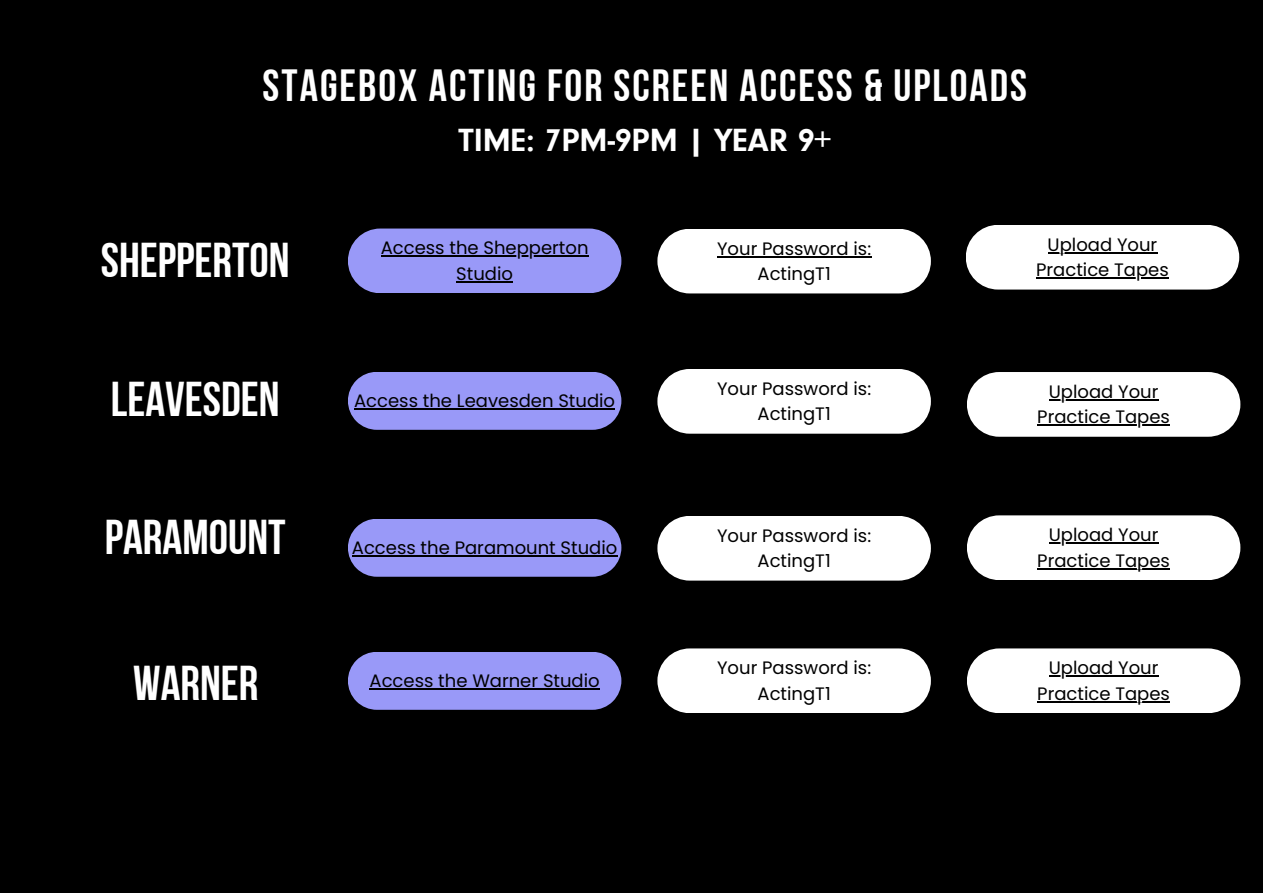
<style>
.page{position:relative;width:1263px;height:893px;background:#000}
.page>*{position:absolute;margin:0;border:0;box-sizing:border-box;transform-origin:0 0}
.t1{font:48.75px "Bebas Neue Cyrillic";color:#fff}
.t2{font:45px "Bebas Neue Cyrillic";letter-spacing:.045em;color:#fff}
.t3{font:700 33.08px "Neuzeit Gro T";color:#fff}
.t4{font:18px/25.3px "Poppins";color:#000;text-align:center}
</style>
<div class="page">
<div style="left:348px;top:228px;width:273px;height:65px;background:#9999f8;border-radius:32px"></div>
<hr style="left:381px;top:255px;width:208px;height:2px;background:#000">
<hr style="left:456px;top:281px;width:57px;height:1px;background:#000">
<div style="left:657px;top:229px;width:274px;height:64px;background:#fff;border-radius:32px"></div>
<hr style="left:717px;top:256px;width:154px;height:1px;background:#000">
<div style="left:966px;top:225px;width:273px;height:64px;background:#fff;border-radius:32px"></div>
<hr style="left:1048px;top:252px;width:109px;height:1px;background:#000">
<hr style="left:1036px;top:277px;width:133px;height:2px;background:#000">
<svg style="left:348px;top:372px;width:273px;height:58px;background:#8f8fe7"></svg>
<hr style="left:354px;top:408px;width:261px;height:1px;background:#000">
<div style="left:657px;top:369px;width:274px;height:65px;background:#fff;border-radius:32px"></div>
<div style="left:967px;top:372px;width:273px;height:65px;background:#fff;border-radius:32px"></div>
<hr style="left:1049px;top:399px;width:109px;height:2px;background:#000">
<hr style="left:1037px;top:424px;width:133px;height:2px;background:#000">
<svg style="left:348px;top:519px;width:273px;height:58px;background:#8e8ee7"></svg>
<hr style="left:352px;top:555px;width:265px;height:1px;background:#000">
<div style="left:657px;top:516px;width:274px;height:64px;background:#fff;border-radius:32px"></div>
<div style="left:967px;top:515px;width:273px;height:65px;background:#fff;border-radius:32px"></div>
<hr style="left:1049px;top:542px;width:109px;height:2px;background:#000">
<hr style="left:1037px;top:568px;width:133px;height:1px;background:#000">
<svg style="left:348px;top:652px;width:273px;height:58px;background:#8f8fe8"></svg>
<hr style="left:369px;top:688px;width:231px;height:1px;background:#000">
<div style="left:657px;top:648px;width:274px;height:65px;background:#fff;border-radius:32px"></div>
<div style="left:967px;top:648px;width:273px;height:65px;background:#fff;border-radius:32px"></div>
<hr style="left:1049px;top:675px;width:109px;height:2px;background:#000">
<hr style="left:1037px;top:701px;width:133px;height:1px;background:#000">
<h2 class="t2" style="left:263px;top:67px;width:766px">STAGEBOX ACTING FOR SCREEN ACCESS &amp; UPLOADS</h2>
<h3 class="t3" style="left:458px;top:126px;width:374px">TIME: 7PM-9PM | YEAR 9+</h3>
<p class="t1" style="left:101px;top:240px;width:190px">SHEPPERTON</p>
<p class="t4" style="left:381px;top:235px;width:209px">Access the Shepperton<br>Studio</p>
<p class="t4" style="left:717px;top:236px;width:156px">Your Password is:</p>
<p class="t4" style="left:757px;top:261px;width:75px">ActingT1</p>
<h1 class="t4" style="left:1048px;top:232px;width:111px">Upload Your</h1>
<p class="t4" style="left:1036px;top:257px;width:134px">Practice Tapes</p>
<p class="t1" style="left:111px;top:380px;width:170px">LEAVESDEN</p>
<h1 class="t1" style="left:105px;top:517px;width:183px">PARAMOUNT</h1>
<p class="t1" style="left:133px;top:663px;width:127px">WARNER</p>
<p class="t4" style="left:354px;top:388px;width:262px">Access the Leavesden Studio</p>
<p class="t4" style="left:352px;top:534px;width:267px">Access the Paramount Studio</p>
<p class="t4" style="left:369px;top:667px;width:232px">Access the Warner Studio</p>
<p class="t4" style="left:717px;top:376px;width:156px">Your Password is:</p>
<p class="t4" style="left:757px;top:401px;width:75px">ActingT1</p>
<h1 class="t4" style="left:717px;top:523px;width:156px">Your Password is:</h1>
<p class="t4" style="left:757px;top:548px;width:75px">ActingT1</p>
<p class="t4" style="left:717px;top:655px;width:156px">Your Password is:</p>
<p class="t4" style="left:757px;top:680px;width:75px">ActingT1</p>
<h1 class="t4" style="left:1049px;top:379px;width:111px">Upload Your</h1>
<p class="t4" style="left:1037px;top:404px;width:134px">Practice Tapes</p>
<p class="t4" style="left:1049px;top:522px;width:111px">Upload Your</p>
<p class="t4" style="left:1037px;top:547px;width:134px">Practice Tapes</p>
<p class="t4" style="left:1049px;top:655px;width:111px">Upload Your</p>
<p class="t4" style="left:1037px;top:680px;width:134px">Practice Tapes</p>
</div>
